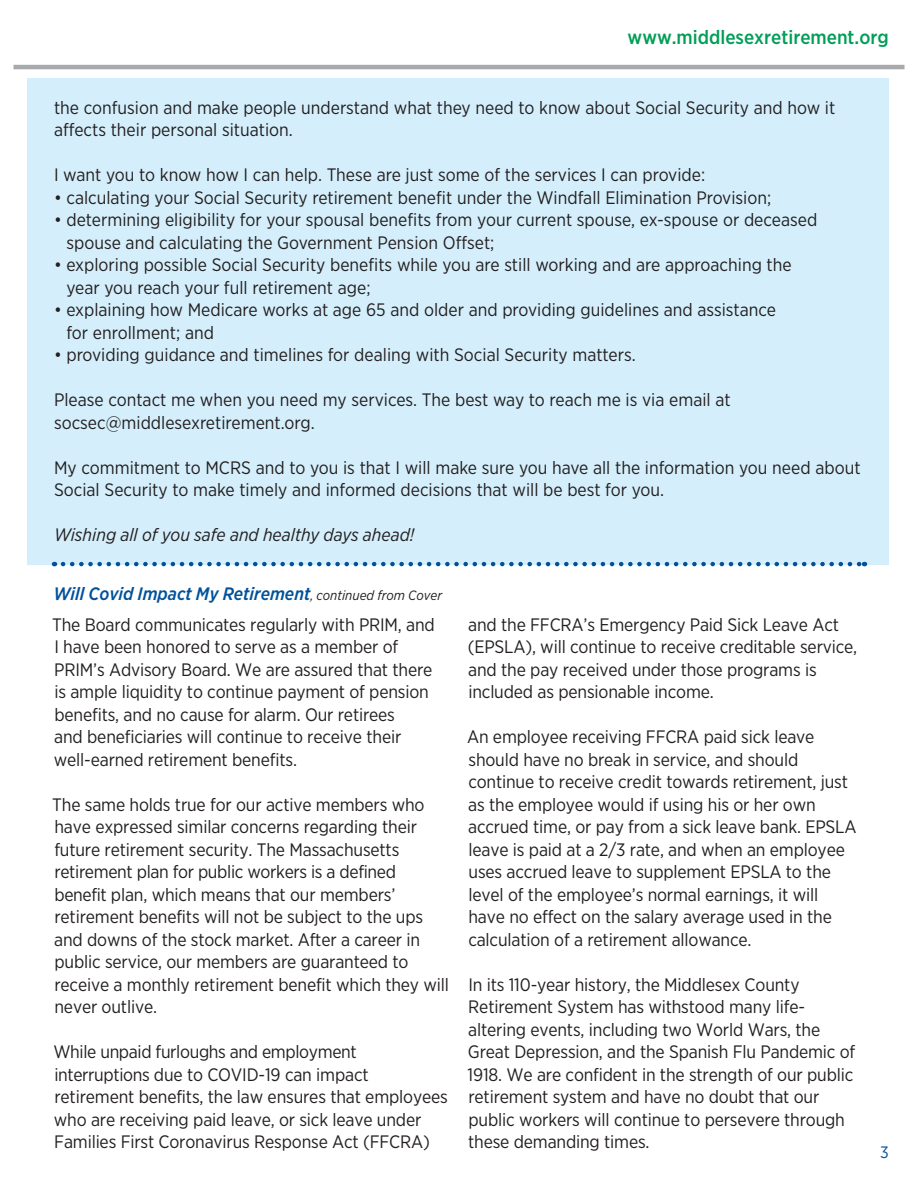
<style>
.page{position:relative;width:918px;height:1188px;background:#fff}
.page>*{position:absolute;margin:0;border:0;box-sizing:border-box;transform-origin:0 0}
.t1{font:500 19.5px "Gotham Narrow";color:#009e57}
.t2{font:18px/22.5px "Gotham Narrow";letter-spacing:-.01em;color:#231f20}
.t3{font:italic 18px "Gotham Narrow";color:#231f20}
.t4{font:16.5px "Gotham Narrow";color:#01529b}
.s1{font-weight:500;font-style:italic;color:#01529b}
.s2{font-style:italic;font-size:13.5px}
</style>
<div class="page">
<hr style="left:14px;top:65px;width:890px;height:4px;background:#a8a9ad">
<div style="left:27px;top:78px;width:862px;height:487px;background:#d4effb"></div>
<svg style="left:63px;top:562px;width:802px;height:4px"></svg>
<p class="t1" style="left:628px;top:25px;width:263px">www.middlesexretirement.org</p>
<p class="t2" style="left:54px;top:96px;width:783px">the confusion and make people understand what they need to know about Social Security and how it affects their personal situation.</p>
<p class="t2" style="left:54px;top:163px;width:653px">I want you to know how I can help. These are just some of the services I can provide:</p>
<p class="t2" style="left:54px;top:186px;width:719px">• calculating your Social Security retirement benefit under the Windfall Elimination Provision;</p>
<p class="t2" style="left:66px;top:208px;width:752px;text-indent:-12px">• determining eligibility for your spousal benefits from your current spouse, ex-spouse or deceased spouse and calculating the Government Pension Offset;</p>
<p class="t2" style="left:66px;top:253px;width:727px;text-indent:-12px">• exploring possible Social Security benefits while you are still working and are approaching the year you reach your full retirement age;</p>
<p class="t2" style="left:66px;top:298px;width:711px;text-indent:-12px">• explaining how Medicare works at age 65 and older and providing guidelines and assistance for enrollment; and</p>
<p class="t2" style="left:54px;top:343px;width:583px">• providing guidance and timelines for dealing with Social Security matters.</p>
<p class="t2" style="left:54px;top:388px;width:678px">Please contact me when you need my services. The best way to reach me is via email at socsec@middlesexretirement.org.</p>
<p class="t2" style="left:54px;top:456px;width:808px">My commitment to MCRS and to you is that I will make sure you have all the information you need about<br>Social Security to make timely and informed decisions that will be best for you.</p>
<p class="t3" style="left:54px;top:524px;width:362px">Wishing all of you safe and healthy days ahead!</p>
<p class="t2" style="left:52px;top:578px;width:391px;line-height:31.2px"><span class="s1">Will Covid Impact My Retirement</span><span class="s2">, continued from Cover<br></span>The Board communicates regularly with PRIM, and</p>
<p class="t2" style="left:54px;top:636px;width:380px">I have been honored to serve as a member of PRIM’s Advisory Board. We are assured that there is ample liquidity to continue payment of pension benefits, and no cause for alarm. Our retirees<br>and beneficiaries will continue to receive their well-earned retirement benefits.</p>
<p class="t2" style="left:52px;top:793px;width:398px">The same holds true for our active members who have expressed similar concerns regarding their future retirement security. The Massachusetts retirement plan for public workers is a defined benefit plan, which means that our members’ retirement benefits will not be subject to the ups and downs of the stock market. After a career in public service, our members are guaranteed to receive a monthly retirement benefit which they will never outlive.</p>
<p class="t2" style="left:53px;top:1041px;width:396px">While unpaid furloughs and employment interruptions due to COVID-19 can impact retirement benefits, the law ensures that employees who are receiving paid leave, or sick leave under Families First Coronavirus Response Act (FFCRA)</p>
<p class="t2" style="left:468px;top:613px;width:391px">and the FFCRA’s Emergency Paid Sick Leave Act (EPSLA), will continue to receive creditable service, and the pay received under those programs is included as pensionable income.</p>
<p class="t2" style="left:467px;top:726px;width:391px">An employee receiving FFCRA paid sick leave should have no break in service, and should continue to receive credit towards retirement, just as the employee would if using his or her own accrued time, or pay from a sick leave bank. EPSLA leave is paid at a 2/3 rate, and when an employee uses accrued leave to supplement EPSLA to the level of the employee’s normal earnings, it will have no effect on the salary average used in the calculation of a retirement allowance.</p>
<p class="t2" style="left:468px;top:973px;width:389px">In its 110-year history, the Middlesex County Retirement System has withstood many life&shy;altering events, including two World Wars, the Great Depression, and the Spanish Flu Pandemic of 1918. We are confident in the strength of our public retirement system and have no doubt that our public workers will continue to persevere through these demanding times.</p>
<p class="t4" style="left:880px;top:1142px;width:10px">3</p>
</div>
